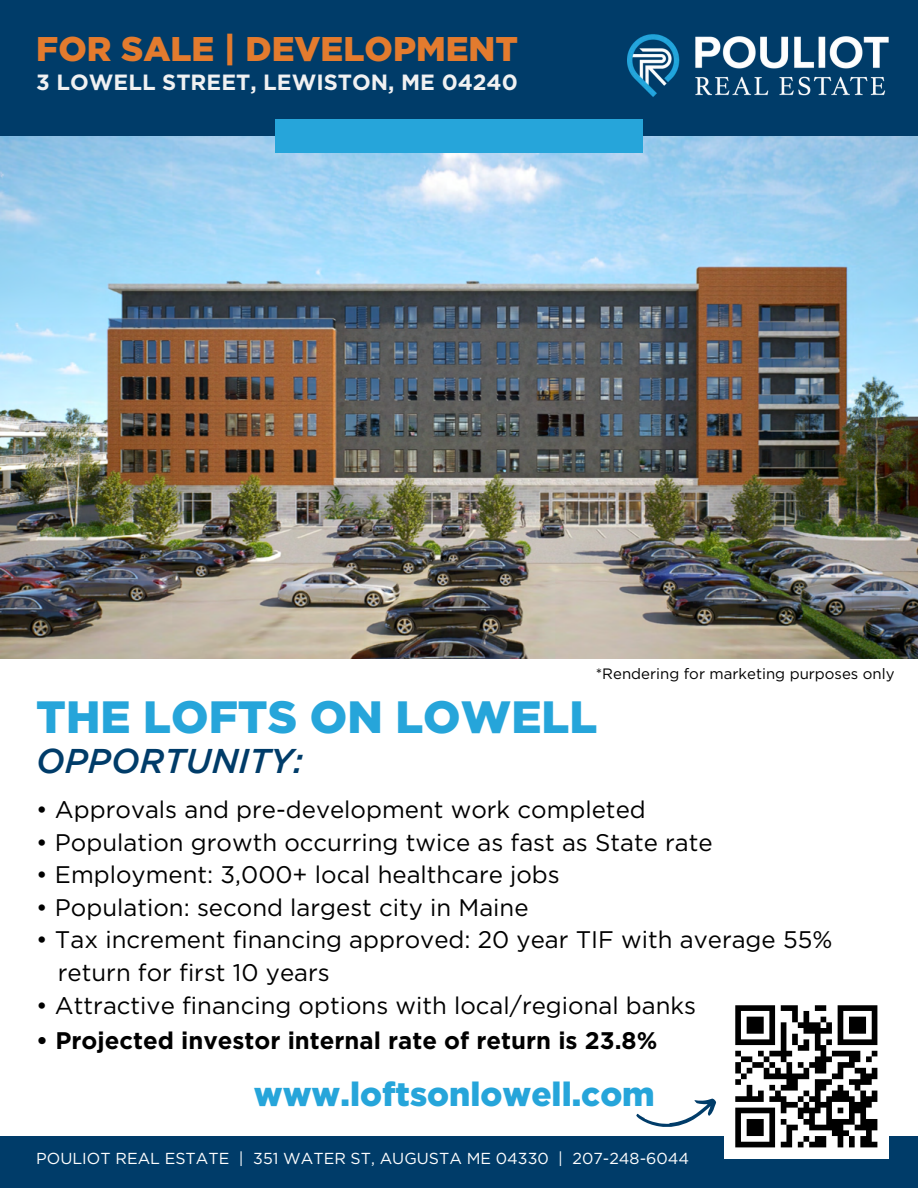
<style>
.page{position:relative;width:918px;height:1188px;background:#fff}
.page>*{position:absolute;margin:0;border:0;box-sizing:border-box;transform-origin:0 0}
.t1{font:900 45.15px "Gotham";color:#26a5da}
.t2{font:900 34.2px "Gotham";color:#e37b2e}
.t3{font:italic 500 34.2px "Gotham";color:#003c69}
.t4{font:900 33.45px "Gotham";color:#26a5da}
.t5{font:24px/32.7px "Gotham";color:#000}
.t6{font:700 24px "Gotham";color:#000}
.t7{font:700 22.05px "Gotham";color:#f1f1f2}
.t8{font:15.9px "Gotham";color:#fff}
.t9{font:15px "Gotham";color:#000}
</style>
<div class="page">
<img style="left:0;top:135px;width:918px;height:524px">
<div style="left:0;top:1px;width:918px;height:134px;background:#003c69"></div>
<div style="left:276px;top:119px;width:366px;height:34px;background:#26a5da"></div>
<img style="left:627px;top:34px;width:262px;height:63px">
<div style="left:0;top:1136px;width:918px;height:52px;background:#003c69"></div>
<div style="left:724px;top:994px;width:165px;height:165px;background:#fff"></div>
<div style="left:735px;top:1005px;width:40px;height:6px;background:#000"></div>
<div style="left:781px;top:1005px;width:17px;height:6px;background:#000"></div>
<div style="left:815px;top:1005px;width:11px;height:6px;background:#000"></div>
<div style="left:838px;top:1005px;width:39px;height:6px;background:#000"></div>
<div style="left:747px;top:1017px;width:17px;height:5px;background:#000"></div>
<div style="left:849px;top:1017px;width:17px;height:5px;background:#000"></div>
<div style="left:747px;top:1022px;width:17px;height:6px;background:#000"></div>
<div style="left:798px;top:1022px;width:23px;height:6px;background:#000"></div>
<svg style="left:821px;top:1017px;width:11px;height:11px"></svg>
<div style="left:849px;top:1022px;width:17px;height:6px;background:#000"></div>
<div style="left:747px;top:1028px;width:17px;height:6px;background:#000"></div>
<div style="left:804px;top:1028px;width:28px;height:6px;background:#000"></div>
<div style="left:849px;top:1028px;width:17px;height:6px;background:#000"></div>
<svg style="left:735px;top:1011px;width:6px;height:28px"></svg>
<svg style="left:838px;top:1011px;width:5px;height:28px"></svg>
<svg style="left:872px;top:1011px;width:5px;height:28px"></svg>
<div style="left:735px;top:1039px;width:40px;height:6px;background:#000"></div>
<svg style="left:815px;top:1034px;width:17px;height:11px"></svg>
<div style="left:838px;top:1039px;width:39px;height:6px;background:#000"></div>
<div style="left:815px;top:1045px;width:11px;height:6px;background:#000"></div>
<svg style="left:735px;top:1051px;width:6px;height:5px"></svg>
<svg style="left:821px;top:1051px;width:5px;height:5px"></svg>
<div style="left:832px;top:1051px;width:28px;height:5px;background:#000"></div>
<div style="left:741px;top:1056px;width:11px;height:6px;background:#000"></div>
<div style="left:815px;top:1056px;width:17px;height:6px;background:#000"></div>
<div style="left:849px;top:1056px;width:11px;height:6px;background:#000"></div>
<svg style="left:866px;top:1051px;width:11px;height:11px"></svg>
<div style="left:752px;top:1062px;width:12px;height:6px;background:#000"></div>
<div style="left:809px;top:1062px;width:17px;height:6px;background:#000"></div>
<div style="left:838px;top:1062px;width:17px;height:6px;background:#000"></div>
<svg style="left:758px;top:1011px;width:51px;height:63px"></svg>
<div style="left:815px;top:1068px;width:11px;height:6px;background:#000"></div>
<svg style="left:838px;top:1068px;width:5px;height:6px"></svg>
<div style="left:855px;top:1068px;width:11px;height:6px;background:#000"></div>
<svg style="left:872px;top:1068px;width:5px;height:6px"></svg>
<div style="left:764px;top:1074px;width:45px;height:5px;background:#000"></div>
<div style="left:832px;top:1074px;width:11px;height:5px;background:#000"></div>
<div style="left:860px;top:1074px;width:17px;height:5px;background:#000"></div>
<div style="left:786px;top:1079px;width:12px;height:6px;background:#000"></div>
<div style="left:815px;top:1079px;width:17px;height:6px;background:#000"></div>
<div style="left:849px;top:1079px;width:23px;height:6px;background:#000"></div>
<div style="left:781px;top:1085px;width:17px;height:6px;background:#000"></div>
<div style="left:815px;top:1085px;width:11px;height:6px;background:#000"></div>
<svg style="left:838px;top:1085px;width:5px;height:6px"></svg>
<svg style="left:735px;top:1062px;width:17px;height:34px"></svg>
<svg style="left:758px;top:1085px;width:23px;height:11px"></svg>
<div style="left:832px;top:1091px;width:17px;height:5px;background:#000"></div>
<svg style="left:855px;top:1085px;width:11px;height:11px"></svg>
<svg style="left:872px;top:1091px;width:5px;height:5px"></svg>
<div style="left:735px;top:1096px;width:29px;height:6px;background:#000"></div>
<div style="left:769px;top:1096px;width:17px;height:6px;background:#000"></div>
<div style="left:826px;top:1096px;width:29px;height:6px;background:#000"></div>
<div style="left:860px;top:1096px;width:17px;height:6px;background:#000"></div>
<div style="left:781px;top:1102px;width:17px;height:6px;background:#000"></div>
<div style="left:849px;top:1102px;width:23px;height:6px;background:#000"></div>
<div style="left:735px;top:1108px;width:40px;height:5px;background:#000"></div>
<svg style="left:781px;top:1108px;width:5px;height:5px"></svg>
<svg style="left:838px;top:1108px;width:5px;height:5px"></svg>
<div style="left:849px;top:1108px;width:17px;height:5px;background:#000"></div>
<svg style="left:798px;top:1091px;width:34px;height:28px"></svg>
<svg style="left:849px;top:1113px;width:17px;height:6px"></svg>
<div style="left:747px;top:1119px;width:17px;height:6px;background:#000"></div>
<div style="left:804px;top:1119px;width:11px;height:6px;background:#000"></div>
<div style="left:826px;top:1119px;width:29px;height:6px;background:#000"></div>
<div style="left:860px;top:1119px;width:17px;height:6px;background:#000"></div>
<div style="left:747px;top:1125px;width:17px;height:5px;background:#000"></div>
<div style="left:786px;top:1125px;width:12px;height:5px;background:#000"></div>
<div style="left:809px;top:1125px;width:34px;height:5px;background:#000"></div>
<div style="left:855px;top:1125px;width:22px;height:5px;background:#000"></div>
<div style="left:747px;top:1130px;width:17px;height:6px;background:#000"></div>
<div style="left:832px;top:1130px;width:17px;height:6px;background:#000"></div>
<svg style="left:866px;top:1130px;width:6px;height:6px"></svg>
<svg style="left:735px;top:1113px;width:6px;height:29px"></svg>
<svg style="left:769px;top:1113px;width:6px;height:29px"></svg>
<svg style="left:781px;top:1119px;width:11px;height:23px"></svg>
<div style="left:815px;top:1136px;width:11px;height:6px;background:#000"></div>
<div style="left:860px;top:1136px;width:12px;height:6px;background:#000"></div>
<div style="left:735px;top:1142px;width:40px;height:5px;background:#000"></div>
<div style="left:781px;top:1142px;width:11px;height:5px;background:#000"></div>
<svg style="left:798px;top:1136px;width:11px;height:11px"></svg>
<div style="left:809px;top:1142px;width:17px;height:5px;background:#000"></div>
<svg style="left:838px;top:1136px;width:5px;height:11px"></svg>
<svg style="left:849px;top:1136px;width:6px;height:11px"></svg>
<div style="left:860px;top:1142px;width:17px;height:5px;background:#000"></div>
<svg style="left:636px;top:1098px;width:81px;height:29px"></svg>
<p class="t2" style="left:36px;top:29px;width:483px">FOR SALE | DEVELOPMENT</p>
<p class="t7" style="left:36px;top:70px;width:483px">3 LOWELL STREET, LEWISTON, ME 04240</p>
<p class="t9" style="left:596px;top:667px;width:300px">*Rendering for marketing purposes only</p>
<h2 class="t1" style="left:36px;top:691px;width:562px">THE LOFTS ON LOWELL</h2>
<h1 class="t3" style="left:36px;top:748px;width:268px">OPPORTUNITY:</h1>
<p class="t5" style="left:36px;top:794px;width:611px">• Approvals and pre-development work completed</p>
<p class="t5" style="left:36px;top:827px;width:678px">• Population growth occurring twice as fast as State rate</p>
<p class="t5" style="left:36px;top:860px;width:525px">• Employment: 3,000+ local healthcare jobs</p>
<p class="t5" style="left:36px;top:892px;width:494px">• Population: second largest city in Maine</p>
<p class="t5" style="left:58px;top:925px;width:776px;text-indent:-22px">• Tax increment financing approved: 20 year TIF with average 55% return for first 10 years</p>
<p class="t5" style="left:36px;top:990px;width:661px">• Attractive financing options with local/regional banks</p>
<p class="t6" style="left:36px;top:1026px;width:623px">• Projected investor internal rate of return is 23.8%</p>
<h5 class="t4" style="left:254px;top:1075px;width:402px">www.loftsonlowell.com</h5>
<h3 class="t8" style="left:36px;top:1151px;width:654px">POULIOT REAL ESTATE | 351 WATER ST, AUGUSTA ME 04330 | 207-248-6044</h3>
</div>
